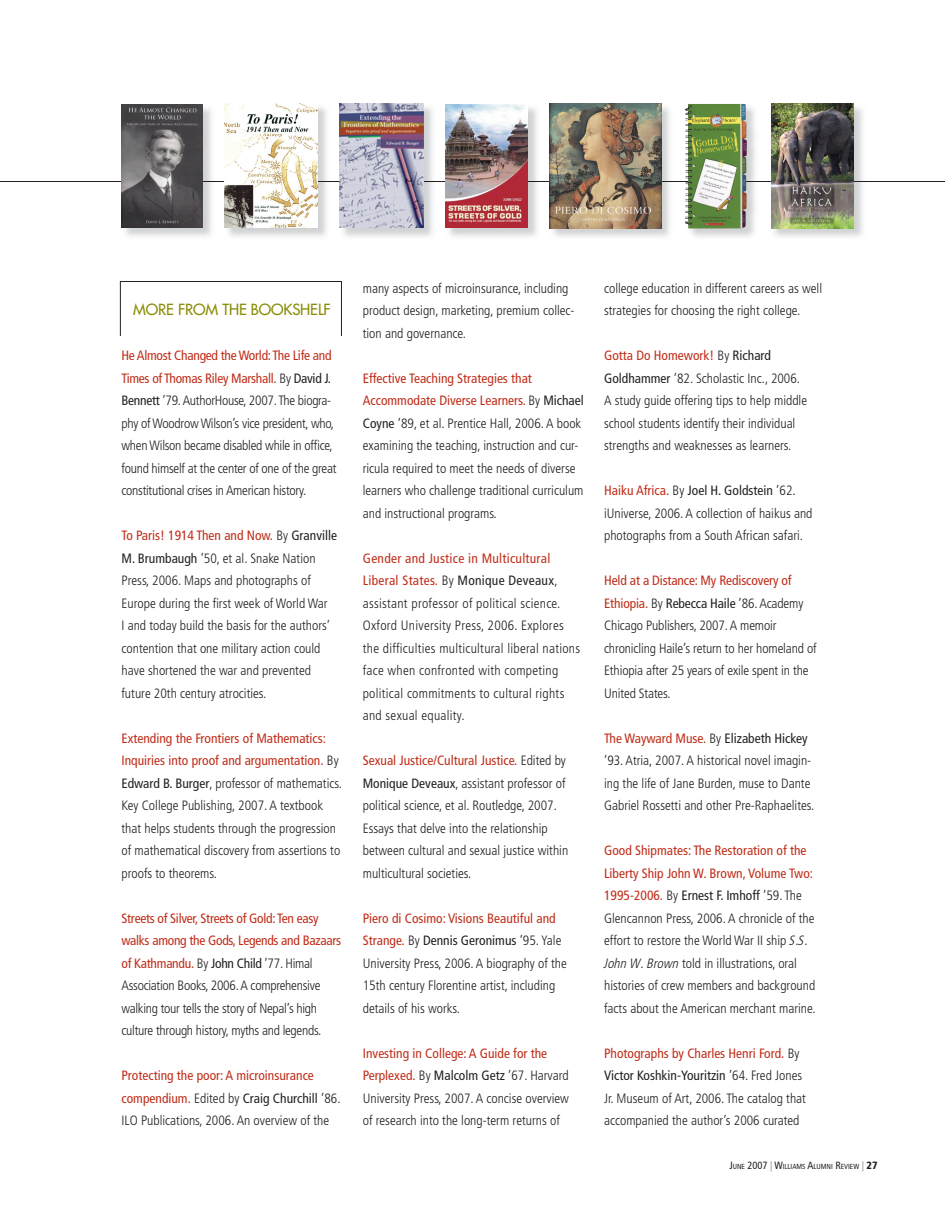
<style>
.page{position:relative;width:945px;height:1215px;background:#fff}
.page>*{position:absolute;margin:0;border:0;box-sizing:border-box;transform-origin:0 0}
.t1{font:15px "Futura";letter-spacing:-.01em;color:#8a8d06}
.t2{font:300 condensed 13.5px/22.5px "Frutiger";color:#231f20}
.t3{font:300 condensed 13.5px/22.5px "Frutiger";letter-spacing:-.02em;color:#231f20}
.t4{font:300 condensed 13.5px/22.5px "Frutiger";letter-spacing:.02em;color:#231f20}
.t5{font:condensed 7.35px "Frutiger";color:#231f20}
.s1{font-weight:400;color:#c02d19}
.s2{font-weight:400}
.s3{font-family:"Frutiger Condensed";font-style:italic;font-stretch:normal}
.s4{font-size:10.5px}
.s5{font-size:10.5px;color:#939598}
.s6{font-weight:900;font-size:10.5px}
</style>
<div class="page">
<div style="left:120px;top:281px;width:222px;height:91px;border:1px solid #231f20"></div>
<div style="left:113px;top:337px;width:251px;height:46px;background:#fff"></div>
<hr style="left:0;top:181px;width:945px;height:1px;background:#231f20">
<img style="left:685px;top:103px;width:71px;height:134px">
<img style="left:688px;top:181px;width:68px;height:1px">
<img style="left:685px;top:104px;width:3px;height:96px">
<img style="left:549px;top:103px;width:121px;height:134px">
<img style="left:550px;top:104px;width:111px;height:124px">
<img style="left:224px;top:104px;width:94px;height:124px">
<img style="left:445px;top:104px;width:83px;height:124px">
<img style="left:339px;top:103px;width:94px;height:134px">
<img style="left:340px;top:103px;width:83px;height:125px">
<img style="left:771px;top:103px;width:92px;height:134px">
<img style="left:771px;top:104px;width:83px;height:124px">
<img style="left:121px;top:104px;width:91px;height:132px">
<img style="left:122px;top:104px;width:80px;height:124px">
<p class="t1" style="left:133px;top:300px;width:199px">MORE FROM THE BOOKSHELF</p>
<p class="t3" style="left:122px;top:344px;width:217px"><span class="s1">He Almost Changed the World: The Life and Times of Thomas Riley Marshall.</span> By <span class="s2">David J.<br>Bennett</span> ’79. AuthorHouse, 2007. The biogra&shy;phy of Woodrow Wilson’s vice president, who, when Wilson became disabled while in office, found himself at the center of one of the great constitutional crises in American history.</p>
<p class="t2" style="left:122px;top:524px;width:217px"><span class="s1">To Paris! 1914 Then and Now.</span> By <span class="s2">Granville M. Brumbaugh</span> ’50, et al. Snake Nation Press, 2006. Maps and photographs of Europe during the first week of World War<br>I and today build the basis for the authors’ contention that one military action could have shortened the war and prevented future 20th century atrocities.</p>
<p class="t2" style="left:122px;top:727px;width:222px"><span class="s1">Extending the Frontiers of Mathematics:<br>Inquiries into proof and argumentation.</span> By <span class="s2">Edward B. Burger</span>, professor of mathematics.<br>Key College Publishing, 2007. A textbook that helps students through the progression of mathematical discovery from assertions to proofs to theorems.</p>
<p class="t3" style="left:122px;top:907px;width:221px"><span class="s1">Streets of Silver, Streets of Gold: Ten easy walks among the Gods, Legends and Bazaars of Kathmandu.</span> By <span class="s2">John Child</span> ’77. Himal Association Books, 2006. A comprehensive walking tour tells the story of Nepal’s high culture through history, myths and legends.</p>
<p class="t2" style="left:122px;top:1065px;width:221px"><span class="s1">Protecting the poor: A microinsurance compendium.</span> Edited by <span class="s2">Craig Churchill</span> ’86.<br>ILO Publications, 2006. An overview of the</p>
<p class="t2" style="left:363px;top:277px;width:213px">many aspects of microinsurance, including product design, marketing, premium collec&shy;tion and governance.</p>
<p class="t2" style="left:363px;top:367px;width:223px"><span class="s1">Effective Teaching Strategies that Accommodate Diverse Learners.</span> By <span class="s2">Michael Coyne</span> ’89, et al. Prentice Hall, 2006. A book examining the teaching, instruction and cur&shy;ricula required to meet the needs of diverse learners who challenge traditional curriculum and instructional programs.</p>
<p class="t4" style="left:363px;top:547px;width:219px"><span class="s1">Gender and Justice in Multicultural Liberal States.</span> By <span class="s2">Monique Deveaux</span>, assistant professor of political science.<br>Oxford University Press, 2006. Explores the difficulties multicultural liberal nations face when confronted with competing political commitments to cultural rights and sexual equality.</p>
<p class="t2" style="left:363px;top:749px;width:207px"><span class="s1">Sexual Justice/Cultural Justice.</span> Edited by <span class="s2">Monique Deveaux</span>, assistant professor of political science, et al. Routledge, 2007.<br>Essays that delve into the relationship between cultural and sexual justice within multicultural societies.</p>
<p class="t2" style="left:363px;top:907px;width:206px"><span class="s1">Piero di Cosimo: Visions Beautiful and Strange.</span> By <span class="s2">Dennis Geronimus</span> ’95. Yale University Press, 2006. A biography of the 15th century Florentine artist, including details of his works.</p>
<p class="t2" style="left:363px;top:1042px;width:208px"><span class="s1">Investing in College: A Guide for the Perplexed.</span> By <span class="s2">Malcolm Getz</span> ’67. Harvard University Press, 2007. A concise overview of research into the long-term returns of</p>
<p class="t2" style="left:604px;top:277px;width:219px">college education in different careers as well strategies for choosing the right college.</p>
<p class="t2" style="left:604px;top:344px;width:205px"><span class="s1">Gotta Do Homework!</span> By <span class="s2">Richard Goldhammer</span> ’82. Scholastic Inc., 2006.<br>A study guide offering tips to help middle school students identify their individual strengths and weaknesses as learners.</p>
<p class="t2" style="left:604px;top:479px;width:210px"><span class="s1">Haiku Africa.</span> By <span class="s2">Joel H. Goldstein</span> ’62. iUniverse, 2006. A collection of haikus and photographs from a South African safari.</p>
<p class="t2" style="left:604px;top:569px;width:214px"><span class="s1">Held at a Distance: My Rediscovery of Ethiopia.</span> By <span class="s2">Rebecca Haile</span> ’86. Academy Chicago Publishers, 2007. A memoir chronicling Haile’s return to her homeland of Ethiopia after 25 years of exile spent in the United States.</p>
<p class="t2" style="left:604px;top:727px;width:212px"><span class="s1">The Wayward Muse.</span> By <span class="s2">Elizabeth Hickey </span>’93. Atria, 2007. A historical novel imagin&shy;ing the life of Jane Burden, muse to Dante Gabriel Rossetti and other Pre-Raphaelites.</p>
<p class="t2" style="left:604px;top:840px;width:213px"><span class="s1">Good Shipmates: The Restoration of the Liberty Ship John W. Brown, Volume Two:<br>1995-2006.</span> By <span class="s2">Ernest F. Imhoff</span> ’59. The Glencannon Press, 2006. A chronicle of the effort to restore the World War II ship <span class="s3">S.S.<br>John W. Brown</span> told in illustrations, oral histories of crew members and background facts about the American merchant marine.</p>
<p class="t2" style="left:604px;top:1042px;width:203px"><span class="s1">Photographs by Charles Henri Ford.</span> By <span class="s2">Victor Koshkin-Youritzin</span> ’64. Fred Jones Jr. Museum of Art, 2006. The catalog that accompanied the author’s 2006 curated</p>
<p class="t5" style="left:729px;top:1162px;width:150px"><span class="s4">J</span>UNE <span class="s4">2007</span> <span class="s5">|</span> <span class="s4">W</span>ILLIAMS <span class="s4">A</span>LUMNI <span class="s4">R</span>EVIEW <span class="s5">|</span> <span class="s6">27</span></p>
</div>
